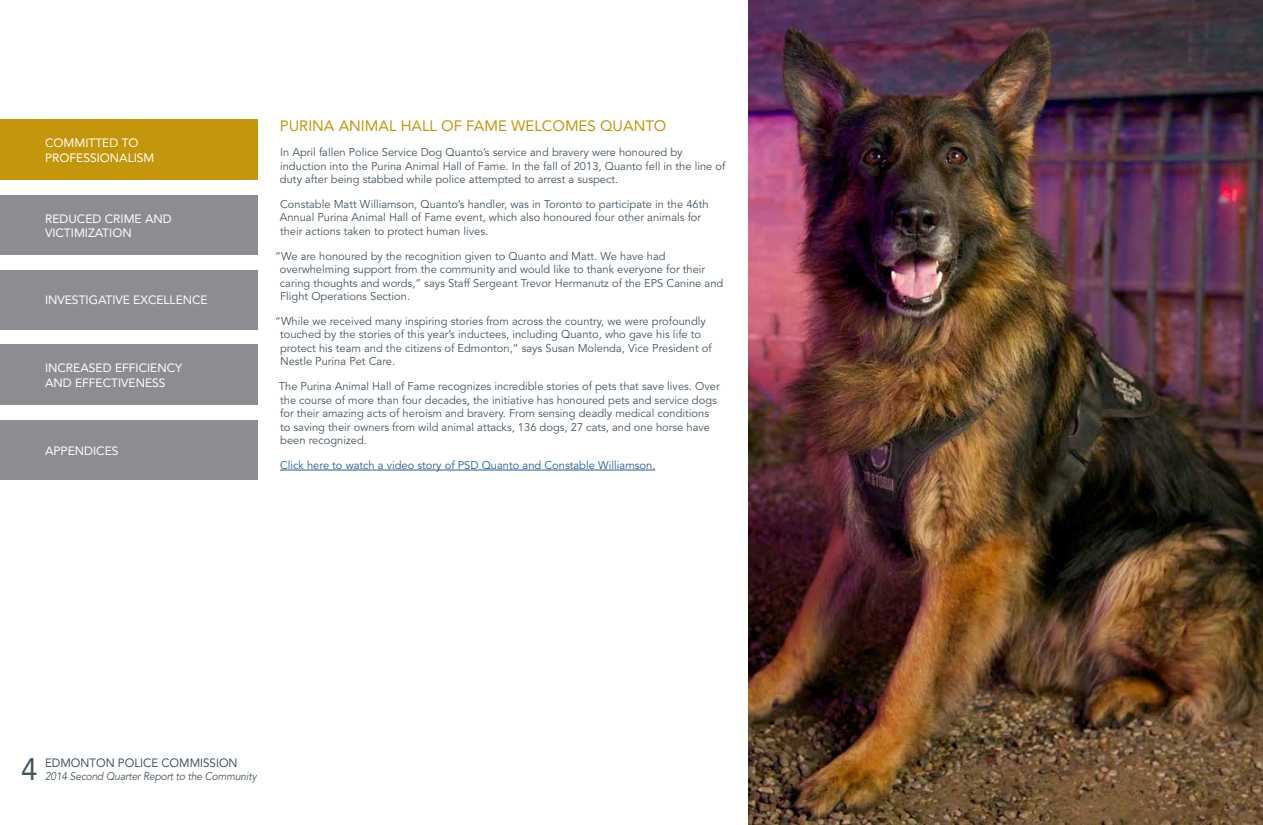
<style>
.page{position:relative;width:1263px;height:825px;background:#fff}
.page>*{position:absolute;margin:0;border:0;box-sizing:border-box;transform-origin:0 0}
.t1{font:30.75px "Avenir";color:#455560;scale:.96 1}
.t2{font:15px "Avenir";color:#c4960c}
.t3{font:12px/14.4px "Avenir";color:#fff}
.t4{font:12px "Avenir";color:#455560;scale:.96 1}
.t5{font:11.25px/13.5px "Avenir";color:#455560}
.t6{font:11.25px "Avenir";color:#215e9e}
.t7{font:italic 11px "Avenir";letter-spacing:-.015em;color:#455560;scale:.93 1}
</style>
<div class="page">
<img style="left:748px;top:0;width:514px;height:825px">
<div style="left:0;top:120px;width:257px;height:60px;background:#c4960c"></div>
<div style="left:0;top:195px;width:257px;height:60px;background:#8d8c92"></div>
<div style="left:0;top:270px;width:257px;height:60px;background:#8d8c92"></div>
<div style="left:0;top:420px;width:257px;height:60px;background:#8d8c92"></div>
<div style="left:0;top:345px;width:257px;height:60px;background:#8d8c92"></div>
<hr style="left:280px;top:470px;width:375px;height:1px;background:#215e9e">
<p class="t3" style="left:45px;top:136px;width:111px">COMMITTED TO<br>PROFESSIONALISM</p>
<p class="t3" style="left:45px;top:211px;width:128px">REDUCED CRIME AND<br>VICTIMIZATION</p>
<p class="t3" style="left:45px;top:293px;width:164px">INVESTIGATIVE EXCELLENCE</p>
<p class="t3" style="left:45px;top:361px;width:139px">INCREASED EFFICIENCY<br>AND EFFECTIVENESS</p>
<p class="t3" style="left:45px;top:443px;width:75px">APPENDICES</p>
<h2 class="t2" style="left:280px;top:117px;width:388px">PURINA ANIMAL HALL OF FAME WELCOMES QUANTO</h2>
<p class="t5" style="left:280px;top:146px;width:447px">In April fallen Police Service Dog Quanto’s service and bravery were honoured by induction into the Purina Animal Hall of Fame. In the fall of 2013, Quanto fell in the line of duty after being stabbed while police attempted to arrest a suspect.</p>
<p class="t5" style="left:280px;top:198px;width:430px">Constable Matt Williamson, Quanto’s handler, was in Toronto to participate in the 46th<br>Annual Purina Animal Hall of Fame event, which also honoured four other animals for their actions taken to protect human lives.</p>
<p class="t5" style="left:280px;top:249px;width:445px;text-indent:-5px">“We are honoured by the recognition given to Quanto and Matt. We have had overwhelming support from the community and would like to thank everyone for their caring thoughts and words,” says Staff Sergeant Trevor Hermanutz of the EPS Canine and Flight Operations Section.</p>
<p class="t5" style="left:280px;top:315px;width:433px;text-indent:-5px">“While we received many inspiring stories from across the country, we were profoundly touched by the stories of this year’s inductees, including Quanto, who gave his life to protect his team and the citizens of Edmonton,” says Susan Molenda, Vice President of Nestle Purina Pet Care.</p>
<p class="t5" style="left:279px;top:380px;width:442px">The Purina Animal Hall of Fame recognizes incredible stories of pets that save lives. Over the course of more than four decades, the initiative has honoured pets and service dogs for their amazing acts of heroism and bravery. From sensing deadly medical conditions to saving their owners from wild animal attacks, 136 dogs, 27 cats, and one horse have been recognized.</p>
<p class="t6" style="left:280px;top:459px;width:377px">Click here to watch a video story of PSD Quanto and Constable Williamson.</p>
<h1 class="t1" style="left:21px;top:751px;width:19px">4</h1>
<p class="t4" style="left:45px;top:756px;width:202px">EDMONTON POLICE COMMISSION</p>
<p class="t7" style="left:45px;top:770px;width:229px">2014 Second Quarter Report to the Community</p>
</div>
